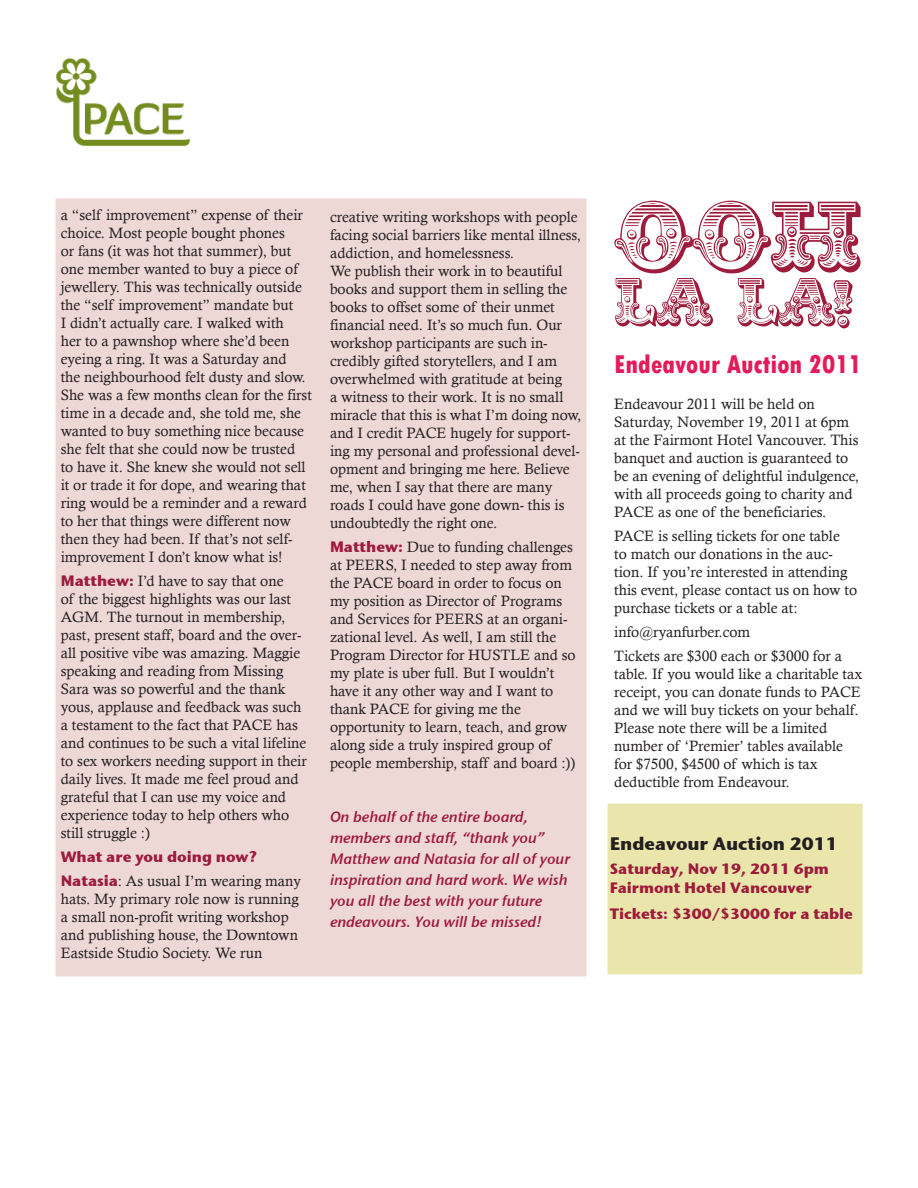
<style>
.page{position:relative;width:918px;height:1188px;background:#fff}
.page>*{position:absolute;margin:0;border:0;box-sizing:border-box;transform-origin:0 0}
.t1{font:85.5px "JF Ringmaster";color:#9d1b3b}
.t2{font:58.5px "JF Ringmaster";color:#9d1b3b}
.t3{font:800 condensed 27px "Tw Cen";color:#e31b5a}
.body{font:700 18px "Stone Sans ITC";letter-spacing:-.005em;color:#231f20}
.body-2{font:15px/18px "Calisto";color:#231f20}
.body-3{font:15px/21px "Stone Sans Sem ITCTT Semi Ita";letter-spacing:-.005em;color:#9d1b3b}
.body-4{font:700 15px "Stone Sans ITC";letter-spacing:-.005em;color:#9d1b3b}
.s1{font-family:"Stone Sans ITC";font-weight:700;color:#9d1b3b}
</style>
<div class="page">
<img style="left:56px;top:57px;width:134px;height:89px">
<div style="left:606px;top:802px;width:258px;height:174px;background:#eae6ab;border:2px solid #fff"></div>
<div style="left:54px;top:197px;width:534px;height:781px;background:#edd8d6;border:2px solid #fff"></div>
<p class="body-2" style="left:61px;top:206px;width:253px">a “self improvement” expense of their choice. Most people bought phones<br>or fans (it was hot that summer), but one member wanted to buy a piece of jewellery. This was technically outside the “self improvement” mandate but<br>I didn’t actually care. I walked with<br>her to a pawnshop where she’d been eyeing a ring. It was a Saturday and<br>the neighbourhood felt dusty and slow.<br>She was a few months clean for the first time in a decade and, she told me, she wanted to buy something nice because she felt that she could now be trusted<br>to have it. She knew she would not sell it or trade it for dope, and wearing that ring would be a reminder and a reward to her that things were different now then they had been. If that’s not self&shy;improvement I don’t know what is!</p>
<p class="body-2" style="left:61px;top:572px;width:248px"><span class="s1">Matthew:</span> I’d have to say that one<br>of the biggest highlights was our last AGM. The turnout in membership, past, present staff, board and the over&shy;all positive vibe was amazing. Maggie speaking and reading from Missing Sara was so powerful and the thank yous, applause and feedback was such a testament to the fact that PACE has and continues to be such a vital lifeline to sex workers needing support in their daily lives. It made me feel proud and grateful that I can use my voice and experience today to help others who still struggle :)</p>
<p class="body-4" style="left:61px;top:843px;width:198px">What are you doing now?</p>
<p class="body-2" style="left:61px;top:872px;width:242px"><span class="s1">Natasia</span>: As usual I’m wearing many hats. My primary role now is running a small non-profit writing workshop and publishing house, the Downtown Eastside Studio Society. We run</p>
<p class="body-2" style="left:330px;top:208px;width:253px">creative writing workshops with people facing social barriers like mental illness, addiction, and homelessness.<br>We publish their work in to beautiful books and support them in selling the books to offset some of their unmet financial need. It’s so much fun. Our workshop participants are such in&shy;credibly gifted storytellers, and I am overwhelmed with gratitude at being<br>a witness to their work. It is no small miracle that this is what I’m doing now, and I credit PACE hugely for support&shy;ing my personal and professional devel&shy;opment and bringing me here. Believe me, when I say that there are many roads I could have gone down- this is undoubtedly the right one.</p>
<p class="body-2" style="left:330px;top:538px;width:247px"><span class="s1">Matthew:</span> Due to funding challenges at PEERS, I needed to step away from the PACE board in order to focus on my position as Director of Programs and Services for PEERS at an organi&shy;zational level. As well, I am still the Program Director for HUSTLE and so my plate is uber full. But I wouldn’t have it any other way and I want to thank PACE for giving me the opportunity to learn, teach, and grow along side a truly inspired group of people membership, staff and board :))</p>
<p class="body-3" style="left:330px;top:806px;width:241px">On behalf of the entire board, members and staff, “thank you”<br>Matthew and Natasia for all of your inspiration and hard work. We wish you all the best with your future endeavours. You will be missed!</p>
<p class="t1" style="left:614px;top:187px;width:248px">OOH</p>
<p class="t2" style="left:614px;top:268px;width:241px">LA LA!</p>
<p class="t3" style="left:614px;top:348px;width:249px">Endeavour Auction 2011</p>
<p class="body-2" style="left:614px;top:394px;width:246px">Endeavour 2011 will be held on Saturday, November 19, 2011 at 6pm at the Fairmont Hotel Vancouver. This banquet and auction is guaranteed to be an evening of delightful indulgence, with all proceeds going to charity and PACE as one of the beneficiaries.</p>
<p class="body-2" style="left:614px;top:526px;width:244px">PACE is selling tickets for one table<br>to match our donations in the auc&shy;tion. If you’re interested in attending this event, please contact us on how to purchase tickets or a table at:</p>
<p class="body-2" style="left:614px;top:622px;width:137px">info@ryanfurber.com</p>
<p class="body-2" style="left:614px;top:646px;width:249px">Tickets are $300 each or $3000 for a table. If you would like a charitable tax receipt, you can donate funds to PACE and we will buy tickets on your behalf.<br>Please note there will be a limited number of ‘Premier’ tables available for $7500, $4500 of which is tax deductible from Endeavour.</p>
<p class="body" style="left:610px;top:827px;width:229px">Endeavour Auction 2011</p>
<p class="body-4" style="left:610px;top:855px;width:221px">Saturday, Nov 19, 2011 6pm</p>
<p class="body-4" style="left:610px;top:875px;width:204px">Fairmont Hotel Vancouver</p>
<p class="body-4" style="left:610px;top:900px;width:245px">Tickets: $300/$3000 for a table</p>
</div>
